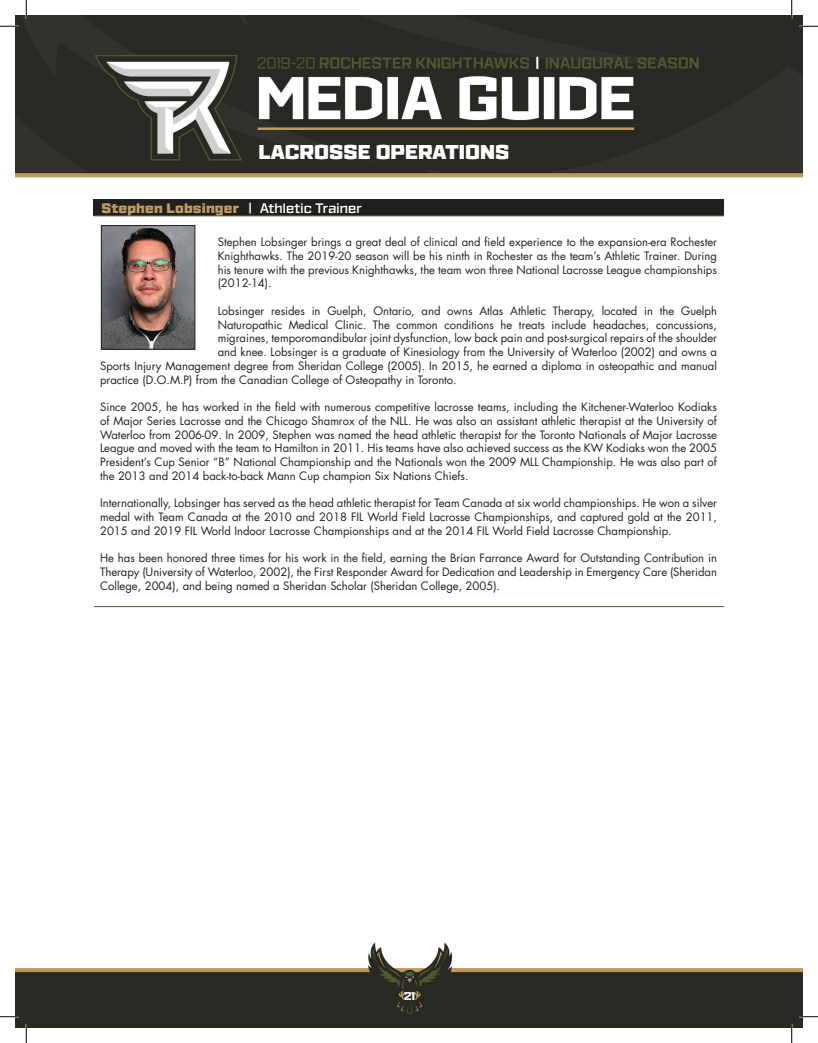
<style>
.page{position:relative;width:818px;height:1043px;background:#fff}
.page>*{position:absolute;margin:0;border:0;box-sizing:border-box;transform-origin:0 0}
.t1{font:900 20px "Ironstrike";color:#fff}
.t2{font:900 13.75px "Ironstrike";letter-spacing:.01em;color:#be9b5f}
.t3{font:11.25px/13.8px "Futura Std";color:#231f20;text-align:justify}
.t4{font:800 11.25px "Ironstrike";color:#fff}
.s1{font-weight:600;color:#fff}
</style>
<div class="page">
<img style="left:15px;top:15px;width:787px;height:1012px">
<div style="left:94px;top:199px;width:630px;height:16px;background:#231f20"></div>
<hr style="left:94px;top:215px;width:630px;height:1px;background:#4c5a30">
<hr style="left:258px;top:127px;width:376px;height:3px;background:#be9b5f">
<img style="left:103px;top:227px;width:90px;height:120px">
<div style="left:101px;top:225px;width:94px;height:124px;border:1px solid #231f20"></div>
<hr style="left:94px;top:606px;width:630px;height:1px;background:#4c5a30">
<svg style="left:0;top:25px;width:19px;height:2px"></svg>
<svg style="left:799px;top:25px;width:19px;height:2px"></svg>
<svg style="left:0;top:1015px;width:19px;height:2px"></svg>
<svg style="left:799px;top:1015px;width:19px;height:2px"></svg>
<svg style="left:25px;top:0;width:2px;height:19px"></svg>
<svg style="left:25px;top:1024px;width:2px;height:18px"></svg>
<svg style="left:790px;top:0;width:2px;height:19px"></svg>
<svg style="left:790px;top:1024px;width:2px;height:18px"></svg>
<h1 class="t1" style="left:258px;top:139px;width:252px">LACROSSE OPERATIONS</h1>
<p class="t2" style="left:101px;top:199px;width:262px">Stephen Lobsinger <span class="s1">| Athletic Trainer</span></p>
<p class="t3" style="left:218px;top:235px;width:500px">Stephen Lobsinger brings a great deal of clinical and field experience to the expansion-era Rochester Knighthawks. The 2019-20 season will be his ninth in Rochester as the team’s Athletic Trainer. During his tenure with the previous Knighthawks, the team won three National Lacrosse League championships (2012-14).</p>
<p class="t3" style="left:218px;top:304px;width:500px">Lobsinger resides in Guelph, Ontario, and owns Atlas Athletic Therapy, located in the Guelph</p>
<p class="t3" style="left:218px;top:318px;width:500px">Naturopathic Medical Clinic. The common conditions he treats include headaches, concussions,</p>
<p class="t3" style="left:218px;top:331px;width:500px">migraines, temporomandibular joint dysfunction, low back pain and post-surgical repairs of the shoulder</p>
<p class="t3" style="left:218px;top:345px;width:501px">and knee. Lobsinger is a graduate of Kinesiology from the University of Waterloo (2002) and owns a</p>
<p class="t3" style="left:100px;top:359px;width:618px">Sports Injury Management degree from Sheridan College (2005). In 2015, he earned a diploma in osteopathic and manual</p>
<p class="t3" style="left:100px;top:373px;width:358px">practice (D.O.M.P) from the Canadian College of Osteopathy in Toronto.</p>
<p class="t3" style="left:100px;top:400px;width:618px">Since 2005, he has worked in the field with numerous competitive lacrosse teams, including the Kitchener-Waterloo Kodiaks of Major Series Lacrosse and the Chicago Shamrox of the NLL. He was also an assistant athletic therapist at the University of Waterloo from 2006-09. In 2009, Stephen was named the head athletic therapist for the Toronto Nationals of Major Lacrosse League and moved with the team to Hamilton in 2011. His teams have also achieved success as the KW Kodiaks won the 2005<br>President’s Cup Senior “B” National Championship and the Nationals won the 2009 MLL Championship. He was also part of the 2013 and 2014 back-to-back Mann Cup champion Six Nations Chiefs.</p>
<p class="t3" style="left:100px;top:496px;width:618px">Internationally, Lobsinger has served as the head athletic therapist for Team Canada at six world championships. He won a silver medal with Team Canada at the 2010 and 2018 FIL World Field Lacrosse Championships, and captured gold at the 2011, 2015 and 2019 FIL World Indoor Lacrosse Championships and at the 2014 FIL World Field Lacrosse Championship.</p>
<p class="t3" style="left:100px;top:551px;width:618px">He has been honored three times for his work in the field, earning the Brian Farrance Award for Outstanding Contribution in Therapy (University of Waterloo, 2002), the First Responder Award for Dedication and Leadership in Emergency Care (Sheridan College, 2004), and being named a Sheridan Scholar (Sheridan College, 2005).</p>
<p class="t4" style="left:404px;top:988px;width:13px">21</p>
</div>
